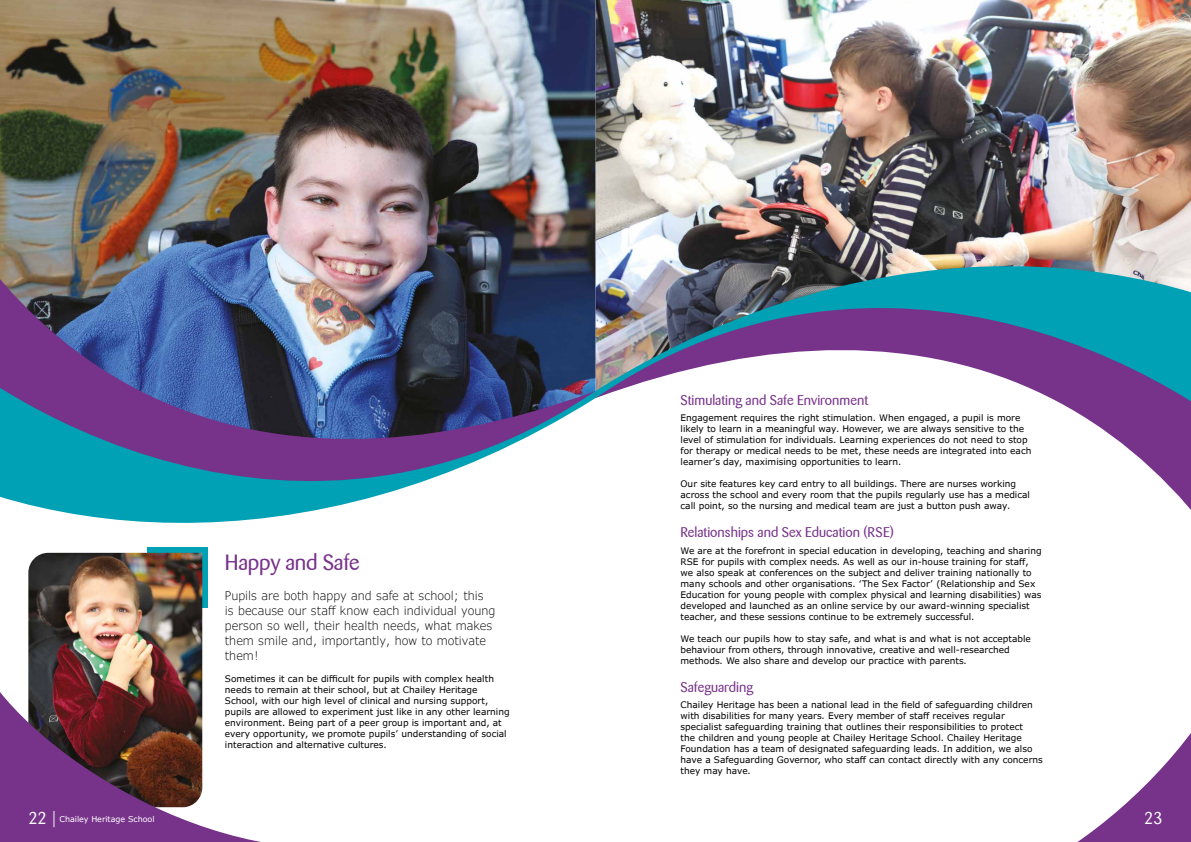
<style>
.page{position:relative;width:1191px;height:842px;background:#fff}
.page>*{position:absolute;margin:0;border:0;box-sizing:border-box;transform-origin:0 0}
.t1{font:22px "Barmeno";letter-spacing:-.01em;color:#77328a}
.t2{font:17px "Barmeno";color:#fff}
.t3{font:14px "Barmeno";color:#77328a}
.t4{font:300 12px/15px "Verdana Pro";color:#000}
.t5{font:9px/11px "Verdana Pro";color:#000}
.t6{font:8px "Verdana Pro";letter-spacing:-.005em;color:#fff}
.s1{font-family:"Barmeno";font-size:17px}
.s2{font-weight:300;font-size:17px}
</style>
<div class="page">
<img style="left:595px;top:0;width:596px;height:162px">
<img style="left:0;top:0;width:595px;height:53px">
<img style="left:0;top:627px;width:261px;height:215px">
<svg style="left:1077px;top:736px;width:114px;height:106px"></svg>
<img style="left:0;top:53px;width:595px;height:223px">
<img style="left:0;top:276px;width:595px;height:351px">
<img style="left:595px;top:162px;width:596px;height:348px">
<p class="t6" style="left:28px;top:814px;width:128px"><span class="s1">22</span> <span class="s2">|</span> Chailey Heritage School</p>
<h1 class="t1" style="left:225px;top:549px;width:136px">Happy and Safe</h1>
<h3 class="t4" style="left:225px;top:588px;width:272px">Pupils are both happy and safe at school; this is because our staff know each individual young person so well, their health needs, what makes them smile and, importantly, how to motivate them!</h3>
<p class="t5" style="left:225px;top:673px;width:286px">Sometimes it can be difficult for pupils with complex health needs to remain at their school, but at Chailey Heritage School, with our high level of clinical and nursing support, pupils are allowed to experiment just like in any other learning environment. Being part of a peer group is important and, at every opportunity, we promote pupils’ understanding of social interaction and alternative cultures.</p>
<h3 class="t3" style="left:680px;top:392px;width:189px">Stimulating and Safe Environment</h3>
<p class="t5" style="left:680px;top:413px;width:352px">Engagement requires the right stimulation. When engaged, a pupil is more likely to learn in a meaningful way. However, we are always sensitive to the level of stimulation for individuals. Learning experiences do not need to stop for therapy or medical needs to be met, these needs are integrated into each learner’s day, maximising opportunities to learn.</p>
<p class="t5" style="left:680px;top:479px;width:351px">Our site features key card entry to all buildings. There are nurses working across the school and every room that the pupils regularly use has a medical call point, so the nursing and medical team are just a button push away.</p>
<h3 class="t3" style="left:680px;top:524px;width:215px">Relationships and Sex Education (RSE)</h3>
<p class="t5" style="left:680px;top:545px;width:362px">We are at the forefront in special education in developing, teaching and sharing RSE for pupils with complex needs. As well as our in-house training for staff, we also speak at conferences on the subject and deliver training nationally to many schools and other organisations. ‘The Sex Factor’ (Relationship and Sex Education for young people with complex physical and learning disabilities) was developed and launched as an online service by our award-winning specialist teacher, and these sessions continue to be extremely successful.</p>
<p class="t5" style="left:680px;top:633px;width:352px">We teach our pupils how to stay safe, and what is and what is not acceptable behaviour from others, through innovative, creative and well-researched methods. We also share and develop our practice with parents.</p>
<h3 class="t3" style="left:680px;top:679px;width:74px">Safeguarding</h3>
<p class="t5" style="left:680px;top:700px;width:364px">Chailey Heritage has been a national lead in the field of safeguarding children with disabilities for many years. Every member of staff receives regular specialist safeguarding training that outlines their responsibilities to protect<br>the children and young people at Chailey Heritage School. Chailey Heritage Foundation has a team of designated safeguarding leads. In addition, we also have a Safeguarding Governor, who staff can contact directly with any concerns they may have.</p>
<h2 class="t2" style="left:1144px;top:808px;width:20px">23</h2>
</div>
